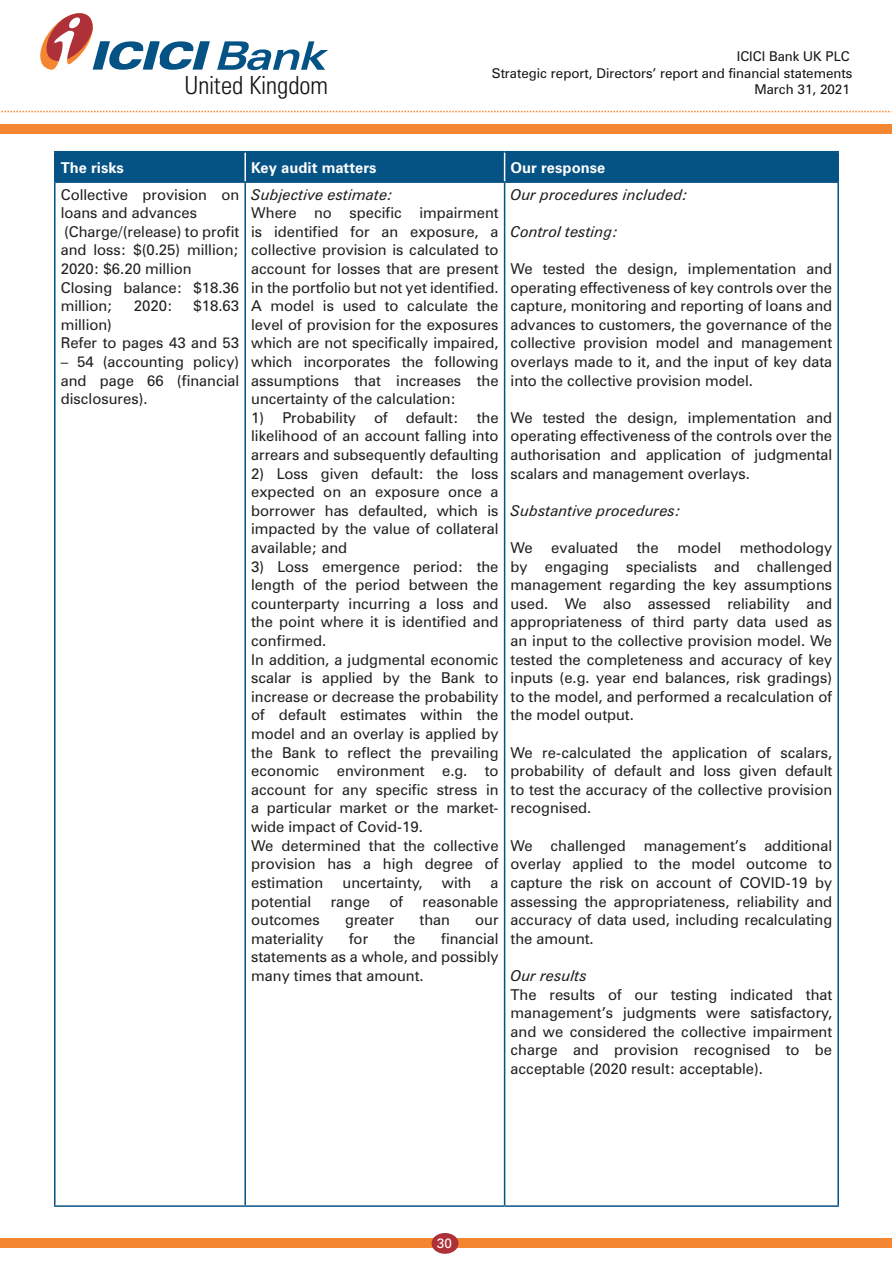
<style>
.page{position:relative;width:893px;height:1263px;background:#fff}
.page>*{position:absolute;margin:0;border:0;box-sizing:border-box;transform-origin:0 0}
.t1{font:300 condensed 25.05px "Zurich BT";color:#171419}
.t2{font:15px/18.6px "Zurich BT";color:#231f20;text-align:justify}
.t3{font:italic 15px "Zurich BT";color:#231f20}
.t4{font:700 15px "Zurich BT";color:#fff}
.t5{font:13.5px/16.2px "Zurich BT";color:#171419;text-align:right}
.t6{font:13.5px "Zurich BT";color:#fff}
</style>
<div class="page">
<div style="left:0;top:1239px;width:892px;height:9px;background:#f58631"></div>
<div style="left:432px;top:1233px;width:26px;height:21px;background:#ae3039;border-radius:50%"></div>
<div style="left:0;top:125px;width:892px;height:9px;background:#f58631"></div>
<svg style="left:1px;top:111px;width:889px;height:1px"></svg>
<svg style="left:40px;top:13px;width:288px;height:58px"></svg>
<hr style="left:54px;top:183px;width:2px;height:1022px;background:#055285">
<hr style="left:244px;top:183px;width:2px;height:1022px;background:#055285">
<hr style="left:504px;top:183px;width:1px;height:1022px;background:#055285">
<hr style="left:837px;top:183px;width:2px;height:1022px;background:#055285">
<hr style="left:54px;top:1205px;width:191px;height:2px;background:#055285">
<hr style="left:245px;top:1205px;width:260px;height:2px;background:#055285">
<hr style="left:505px;top:1205px;width:334px;height:2px;background:#055285">
<div style="left:56px;top:152px;width:781px;height:29px;background:#055285"></div>
<hr style="left:54px;top:151px;width:191px;height:1px;background:#055285">
<hr style="left:54px;top:152px;width:2px;height:29px;background:#055285">
<hr style="left:245px;top:151px;width:260px;height:1px;background:#055285">
<hr style="left:505px;top:151px;width:334px;height:1px;background:#055285">
<hr style="left:837px;top:152px;width:2px;height:29px;background:#055285">
<hr style="left:54px;top:181px;width:191px;height:2px;background:#055285">
<hr style="left:245px;top:181px;width:260px;height:2px;background:#055285">
<hr style="left:505px;top:181px;width:334px;height:2px;background:#055285">
<p class="t5" style="left:492px;top:48px;width:362px">ICICI Bank UK PLC<br>Strategic report, Directors’ report and financial statements</p>
<h1 class="t1" style="left:185px;top:70px;width:145px">United Kingdom</h1>
<p class="t5" style="left:754px;top:81px;width:97px">March 31, 2021</p>
<p class="t4" style="left:61px;top:158px;width:65px">The risks</p>
<p class="t4" style="left:251px;top:158px;width:127px">Key audit matters</p>
<p class="t4" style="left:511px;top:158px;width:96px">Our response</p>
<p class="t2" style="left:61px;top:185px;width:180px;text-align:left">Collective provision on loans and advances (Charge/(release) to profit and loss: $(0.25) million;<br>2020: $6.20 million<br>Closing balance: $18.36 million;</p>
<p class="t3" style="left:511px;top:185px;width:179px">Our procedures included:</p>
<p class="t3" style="left:511px;top:222px;width:109px">Control testing:</p>
<p class="t2" style="left:511px;top:259px;width:323px">We tested the design, implementation and operating effectiveness of key controls over the capture, monitoring and reporting of loans and advances to customers, the governance of the collective provision model and management overlays made to it, and the input of key data into the collective provision model.</p>
<p class="t2" style="left:511px;top:408px;width:323px">We tested the design, implementation and operating effectiveness of the controls over the authorisation and application of judgmental scalars and management overlays.</p>
<p class="t3" style="left:511px;top:501px;width:172px">Substantive procedures:</p>
<p class="t2" style="left:511px;top:538px;width:323px">We evaluated the model methodology by engaging specialists and challenged management regarding the key assumptions used. We also assessed reliability and appropriateness of third party data used as an input to the collective provision model. We tested the completeness and accuracy of key inputs (e.g. year end balances, risk gradings) to the model, and performed a recalculation of the model output.</p>
<p class="t2" style="left:511px;top:743px;width:323px">We re-calculated the application of scalars, probability of default and loss given default to test the accuracy of the collective provision recognised.</p>
<p class="t2" style="left:511px;top:836px;width:323px">We challenged management’s additional overlay applied to the model outcome to capture the risk on account of COVID-19 by assessing the appropriateness, reliability and accuracy of data used, including recalculating the amount.</p>
<p class="t3" style="left:511px;top:966px;width:78px">Our results</p>
<p class="t2" style="left:511px;top:985px;width:323px">The results of our testing indicated that management’s judgments were satisfactory, and we considered the collective impairment charge and provision recognised to be acceptable (2020 result: acceptable).</p>
<p class="t3" style="left:251px;top:185px;width:143px">Subjective estimate:</p>
<p class="t2" style="left:251px;top:203px;width:249px">Where no specific impairment is identified for an exposure, a collective provision is calculated to account for losses that are present in the portfolio but not yet identified.<br>A model is used to calculate the level of provision for the exposures which are not specifically impaired, which incorporates the following assumptions that increases the uncertainty of the calculation:</p>
<p class="t2" style="left:251px;top:408px;width:249px">1) Probability of default: the likelihood of an account falling into arrears and subsequently defaulting</p>
<p class="t2" style="left:251px;top:464px;width:249px">2) Loss given default: the loss expected on an exposure once a borrower has defaulted, which is impacted by the value of collateral available; and</p>
<p class="t2" style="left:251px;top:557px;width:249px;text-align:left">3) Loss emergence period: the length of the period between the counterparty incurring a loss and the point where it is identified and confirmed.<br>In addition, a judgmental economic scalar is applied by the Bank to increase or decrease the probability of default estimates within the model and an overlay is applied by the Bank to reflect the prevailing economic environment e.g. to account for any specific stress in a particular market or the market&shy;wide impact of Covid-19.<br>We determined that the collective provision has a high degree of estimation</p>
<p class="t2" style="left:134px;top:296px;width:40px">2020:</p>
<p class="t2" style="left:194px;top:296px;width:47px">$18.63</p>
<p class="t2" style="left:61px;top:315px;width:180px">million)<br>Refer to pages 43 and 53</p>
<p class="t2" style="left:61px;top:352px;width:180px">– 54 (accounting policy) and page 66 (financial disclosures).</p>
<p class="t2" style="left:343px;top:873px;width:82px">uncertainty,</p>
<p class="t2" style="left:442px;top:873px;width:31px">with</p>
<p class="t2" style="left:491px;top:873px;width:9px">a</p>
<p class="t2" style="left:251px;top:892px;width:62px">potential</p>
<p class="t2" style="left:331px;top:892px;width:41px">range</p>
<p class="t2" style="left:390px;top:892px;width:15px">of</p>
<p class="t2" style="left:423px;top:892px;width:78px">reasonable</p>
<p class="t2" style="left:251px;top:910px;width:70px">outcomes</p>
<p class="t2" style="left:345px;top:910px;width:51px">greater</p>
<p class="t2" style="left:420px;top:910px;width:32px">than</p>
<p class="t2" style="left:475px;top:910px;width:25px">our</p>
<p class="t2" style="left:251px;top:929px;width:74px">materiality</p>
<p class="t2" style="left:349px;top:929px;width:21px">for</p>
<p class="t2" style="left:394px;top:929px;width:23px">the</p>
<p class="t2" style="left:251px;top:929px;width:249px;text-indent:190px">financial statements as a whole, and possibly many times that amount.</p>
<p class="t6" style="left:437px;top:1234px;width:16px">30</p>
</div>
